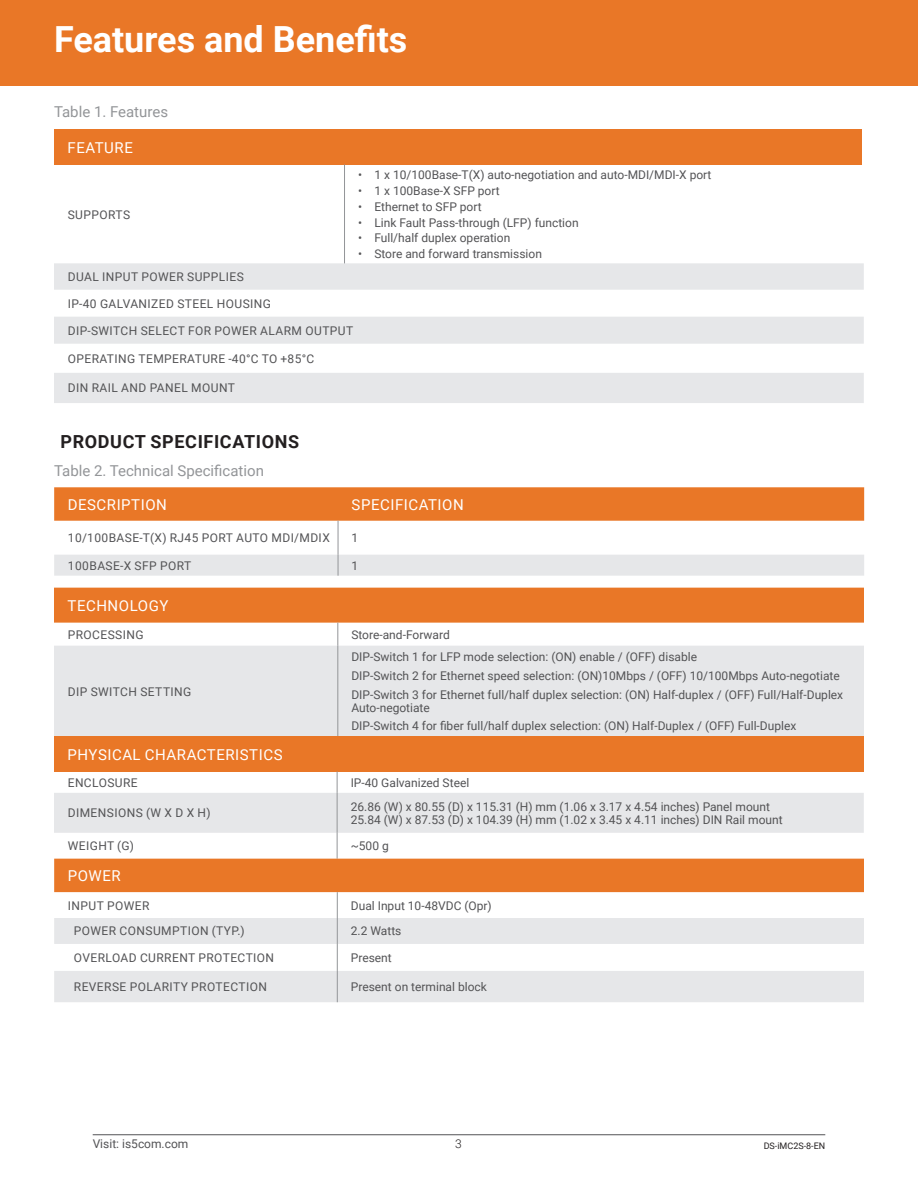
<style>
.page{position:relative;width:918px;height:1188px;background:#fff}
.page>*{position:absolute;margin:0;border:0;box-sizing:border-box;transform-origin:0 0}
.t1{font:700 36px "Roboto";color:#fff}
.Table_Paragraph{font:700 18px "Roboto";letter-spacing:.035em;color:#231f20}
.Table_Paragraph-2{font:15px "Roboto";letter-spacing:.035em;color:#fff}
.t2{font:15px "Roboto";color:#939598}
.Table_Paragraph-3{font:12px/12.9px "Roboto";color:#535355}
.Table_Paragraph-4{font:12px "Roboto";letter-spacing:.035em;color:#535355}
.t3{font:300 12px "Roboto";color:#231f20}
.t4{font:9px "Roboto";color:#231f20}
</style>
<div class="page">
<hr style="left:93px;top:1134px;width:732px;height:1px;background:#535355">
<div style="left:0;top:0;width:918px;height:86px;background:#e97727"></div>
<div style="left:54px;top:129px;width:808px;height:35px;background:#e97727"></div>
<hr style="left:344px;top:164px;width:1px;height:100px;background:#939598">
<svg style="left:54px;top:263px;width:810px;height:140px;fill:#e6e7e9"></svg>
<div style="left:54px;top:487px;width:810px;height:34px;background:#e97727"></div>
<hr style="left:338px;top:521px;width:1px;height:34px;background:#939598">
<div style="left:54px;top:555px;width:810px;height:21px;background:#e6e7e9"></div>
<div style="left:54px;top:646px;width:810px;height:90px;background:#e6e7e9"></div>
<svg style="left:54px;top:588px;width:810px;height:58px"></svg>
<hr style="left:338px;top:646px;width:1px;height:90px;background:#939598">
<div style="left:54px;top:736px;width:810px;height:36px;background:#e97727"></div>
<div style="left:54px;top:971px;width:810px;height:31px;background:#e6e7e9"></div>
<svg style="left:54px;top:772px;width:810px;height:199px"></svg>
<hr style="left:337px;top:971px;width:1px;height:31px;background:#939598">
<p class="t1" style="left:54px;top:14px;width:355px">Features and Benefits</p>
<p class="t2" style="left:54px;top:101px;width:116px">Table 1. Features</p>
<p class="Table_Paragraph-2" style="left:68px;top:137px;width:67px">FEATURE</p>
<p class="Table_Paragraph-4" style="left:68px;top:206px;width:64px">SUPPORTS</p>
<p class="Table_Paragraph-3" style="left:358px;top:168px;width:355px">• 1 x 10/100Base-T(X) auto-negotiation and auto-MDI/MDI-X port</p>
<p class="Table_Paragraph-3" style="left:358px;top:184px;width:143px">• 1 x 100Base-X SFP port</p>
<p class="Table_Paragraph-3" style="left:358px;top:200px;width:125px">• Ethernet to SFP port</p>
<p class="Table_Paragraph-3" style="left:358px;top:216px;width:222px">• Link Fault Pass-through (LFP) function</p>
<p class="Table_Paragraph-3" style="left:358px;top:231px;width:154px">• Full/half duplex operation</p>
<p class="Table_Paragraph-3" style="left:358px;top:247px;width:185px">• Store and forward transmission</p>
<p class="Table_Paragraph-4" style="left:68px;top:268px;width:178px">DUAL INPUT POWER SUPPLIES</p>
<p class="Table_Paragraph-4" style="left:68px;top:295px;width:205px">IP-40 GALVANIZED STEEL HOUSING</p>
<p class="Table_Paragraph-4" style="left:68px;top:322px;width:287px">DIP-SWITCH SELECT FOR POWER ALARM OUTPUT</p>
<p class="Table_Paragraph-4" style="left:68px;top:350px;width:248px">OPERATING TEMPERATURE ‐40°C TO +85°C</p>
<p class="Table_Paragraph-4" style="left:68px;top:380px;width:169px">DIN RAIL AND PANEL MOUNT</p>
<p class="Table_Paragraph" style="left:60px;top:429px;width:240px">PRODUCT SPECIFICATIONS</p>
<p class="t2" style="left:54px;top:460px;width:211px">Table 2. Technical Specification</p>
<p class="Table_Paragraph-2" style="left:68px;top:494px;width:101px">DESCRIPTION</p>
<p class="Table_Paragraph-2" style="left:352px;top:494px;width:114px">SPECIFICATION</p>
<p class="Table_Paragraph-4" style="left:68px;top:530px;width:263px">10/100BASE-T(X) RJ45 PORT AUTO MDI/MDIX</p>
<p class="Table_Paragraph-3" style="left:352px;top:531px;width:8px">1</p>
<p class="Table_Paragraph-4" style="left:68px;top:557px;width:125px">100BASE-X SFP PORT</p>
<p class="Table_Paragraph-3" style="left:352px;top:559px;width:8px">1</p>
<p class="Table_Paragraph-2" style="left:68px;top:595px;width:102px">TECHNOLOGY</p>
<p class="Table_Paragraph-4" style="left:68px;top:626px;width:77px">PROCESSING</p>
<p class="Table_Paragraph-3" style="left:351px;top:627px;width:100px">Store-and-Forward</p>
<p class="Table_Paragraph-4" style="left:68px;top:683px;width:125px">DIP SWITCH SETTING</p>
<p class="Table_Paragraph-3" style="left:351px;top:650px;width:347px">DIP-Switch 1 for LFP mode selection: (ON) enable / (OFF) disable</p>
<p class="Table_Paragraph-3" style="left:351px;top:668px;width:490px">DIP-Switch 2 for Ethernet speed selection: (ON)10Mbps / (OFF) 10/100Mbps Auto-negotiate</p>
<p class="Table_Paragraph-3" style="left:351px;top:687px;width:493px">DIP-Switch 3 for Ethernet full/half duplex selection: (ON) Half-duplex / (OFF) Full/Half-Duplex<br>Auto-negotiate</p>
<p class="Table_Paragraph-3" style="left:351px;top:719px;width:446px">DIP-Switch 4 for fiber full/half duplex selection: (ON) Half-Duplex / (OFF) Full-Duplex</p>
<p class="Table_Paragraph-2" style="left:68px;top:744px;width:216px">PHYSICAL CHARACTERISTICS</p>
<p class="Table_Paragraph-4" style="left:68px;top:774px;width:71px">ENCLOSURE</p>
<p class="Table_Paragraph-3" style="left:351px;top:776px;width:120px">IP-40 Galvanized Steel</p>
<p class="Table_Paragraph-4" style="left:68px;top:805px;width:144px">DIMENSIONS (W X D X H)</p>
<p class="Table_Paragraph-3" style="left:351px;top:800px;width:434px">26.86 (W) x 80.55 (D) x 115.31 (H) mm (1.06 x 3.17 x 4.54 inches) Panel mount<br>25.84 (W) x 87.53 (D) x 104.39 (H) mm (1.02 x 3.45 x 4.11 inches) DIN Rail mount</p>
<p class="Table_Paragraph-3" style="left:68px;top:839px;width:68px">WEIGHT (G)</p>
<p class="Table_Paragraph-3" style="left:351px;top:839px;width:40px">~500 g</p>
<p class="Table_Paragraph-2" style="left:68px;top:865px;width:54px">POWER</p>
<p class="Table_Paragraph-4" style="left:68px;top:897px;width:83px">INPUT POWER</p>
<p class="Table_Paragraph-3" style="left:351px;top:898px;width:142px">Dual Input 10-48VDC (Opr)</p>
<p class="Table_Paragraph-4" style="left:74px;top:923px;width:172px">POWER CONSUMPTION (TYP.)</p>
<p class="Table_Paragraph-3" style="left:351px;top:924px;width:52px">2.2 Watts</p>
<p class="Table_Paragraph-4" style="left:74px;top:949px;width:202px">OVERLOAD CURRENT PROTECTION</p>
<p class="Table_Paragraph-3" style="left:351px;top:951px;width:42px">Present</p>
<p class="Table_Paragraph-4" style="left:74px;top:978px;width:195px">REVERSE POLARITY PROTECTION</p>
<p class="Table_Paragraph-3" style="left:351px;top:980px;width:138px">Present on terminal block</p>
<p class="Table_Paragraph-3" style="left:93px;top:1137px;width:97px">Visit: is5com.com</p>
<p class="t4" style="left:764px;top:1140px;width:63px">DS-iMC2S-8-EN</p>
<p class="t3" style="left:455px;top:1136px;width:8px">3</p>
</div>
